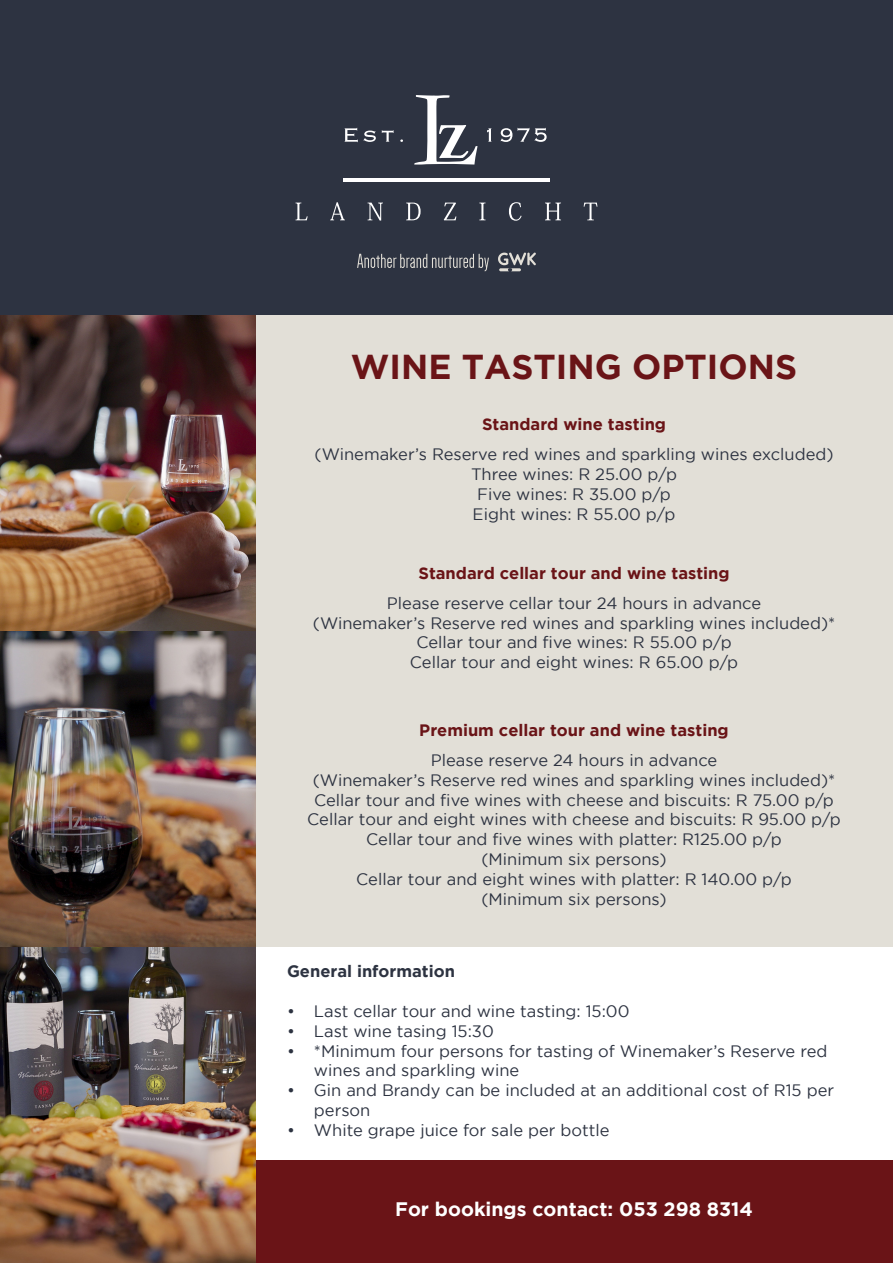
<style>
.page{position:relative;width:893px;height:1263px;background:#fff}
.page>*{position:absolute;margin:0;border:0;box-sizing:border-box;transform-origin:0 0}
.t1{font:700 34.5px "Gotham";color:#6a1417}
.t2{font:700 19.5px "Gotham";color:#fff}
.t3{font:16.5px/19.8px "Gotham";color:#2d3341;text-align:center}
.t4{font:700 16.5px/30.3px "Gotham";color:#6a1417;text-align:center}
.t5{font:700 16.5px "Gotham";color:#2d3341}
.s1{font-weight:700;color:#6a1417}
.s2{font-weight:400;color:#2d3341}
</style>
<div class="page">
<div style="left:0;top:0;width:893px;height:316px;background:#2d3341"></div>
<svg style="left:344px;top:128px;width:32px;height:14px"></svg>
<svg style="left:382px;top:130px;width:12px;height:12px"></svg>
<svg style="left:487px;top:128px;width:5px;height:14px"></svg>
<svg style="left:501px;top:128px;width:46px;height:14px"></svg>
<svg style="left:414px;top:95px;width:63px;height:70px"></svg>
<hr style="left:343px;top:178px;width:207px;height:4px;background:#fff">
<svg style="left:296px;top:203px;width:12px;height:17px"></svg>
<svg style="left:330px;top:202px;width:15px;height:18px"></svg>
<svg style="left:368px;top:203px;width:15px;height:18px"></svg>
<svg style="left:406px;top:203px;width:15px;height:17px"></svg>
<svg style="left:444px;top:203px;width:12px;height:17px"></svg>
<svg style="left:479px;top:203px;width:6px;height:17px"></svg>
<svg style="left:509px;top:202px;width:13px;height:19px"></svg>
<svg style="left:545px;top:203px;width:16px;height:17px"></svg>
<svg style="left:584px;top:203px;width:13px;height:17px"></svg>
<div style="left:255px;top:316px;width:638px;height:947px;background:#e2dfd7"></div>
<div style="left:255px;top:947px;width:638px;height:316px;background:#fff"></div>
<div style="left:255px;top:1161px;width:638px;height:102px;background:#6a1417"></div>
<svg style="left:357px;top:254px;width:132px;height:17px"></svg>
<svg style="left:498px;top:253px;width:38px;height:18px"></svg>
<img style="left:0;top:316px;width:255px;height:947px">
<p class="t1" style="left:351px;top:347px;width:448px">WINE TASTING OPTIONS</p>
<p class="t3" style="left:315px;top:409px;width:520px;line-height:30.3px"><span class="s1">Standard wine tasting<br></span>(Winemaker’s Reserve red wines and sparkling wines excluded)</p>
<p class="t3" style="left:471px;top:464px;width:207px;text-align:left">Three wines: R 25.00 p/p<br>Five wines: R 35.00 p/p<br>Eight wines: R 55.00 p/p</p>
<p class="t3" style="left:387px;top:557px;width:376px;line-height:30.3px"><span class="s1">Standard cellar tour and wine tasting<br></span>Please reserve cellar tour 24 hours in advance</p>
<p class="t3" style="left:313px;top:613px;width:524px">(Winemaker’s Reserve red wines and sparkling wines included)*<br>Cellar tour and five wines: R 55.00 p/p<br>Cellar tour and eight wines: R 65.00 p/p</p>
<p class="t4" style="left:419px;top:714px;width:311px">Premium cellar tour and wine tasting<br><span class="s2">Please reserve 24 hours in advance</span></p>
<p class="t3" style="left:307px;top:770px;width:535px">(Winemaker’s Reserve red wines and sparkling wines included)* Cellar tour and five wines with cheese and biscuits: R 75.00 p/p Cellar tour and eight wines with cheese and biscuits: R 95.00 p/p Cellar tour and five wines with platter: R125.00 p/p<br>(Minimum six persons)<br>Cellar tour and eight wines with platter: R 140.00 p/p<br>(Minimum six persons)</p>
<p class="t5" style="left:287px;top:962px;width:169px">General information</p>
<p class="t3" style="left:287px;top:1001px;width:344px">• Last cellar tour and wine tasting: 15:00</p>
<p class="t3" style="left:287px;top:1021px;width:208px">• Last wine tasing 15:30</p>
<p class="t3" style="left:314px;top:1040px;width:515px;text-align:left;text-indent:-27px">• *Minimum four persons for tasting of Winemaker’s Reserve red wines and sparkling wine</p>
<p class="t3" style="left:314px;top:1080px;width:522px;text-align:left;text-indent:-27px">• Gin and Brandy can be included at an additional cost of R15 per person</p>
<p class="t3" style="left:287px;top:1120px;width:324px">• White grape juice for sale per bottle</p>
<p class="t2" style="left:395px;top:1198px;width:359px">For bookings contact: 053 298 8314</p>
</div>
